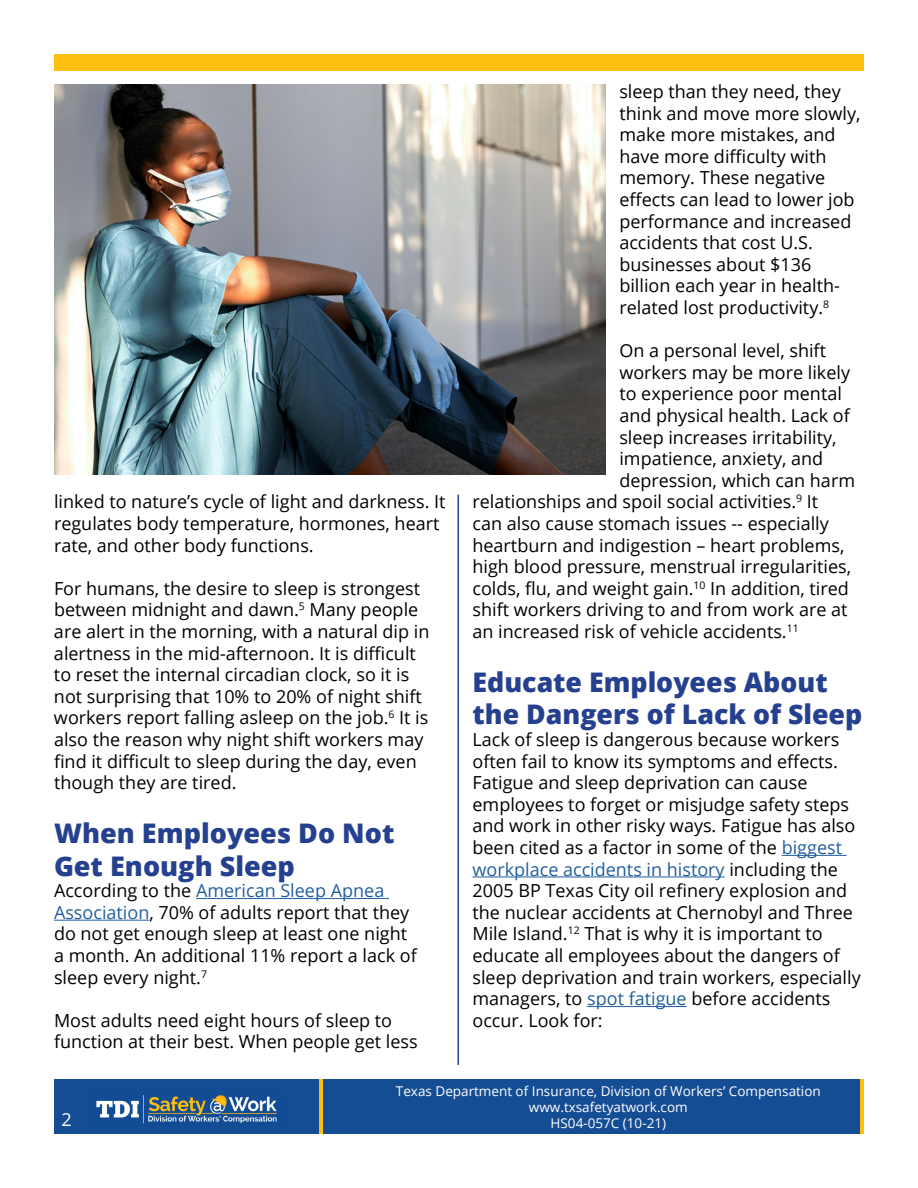
<style>
.page{position:relative;width:918px;height:1188px;background:#fff}
.page>*{position:absolute;margin:0;border:0;box-sizing:border-box;transform-origin:0 0}
.t1{font:800 27px/32.4px "Open Sans";color:#25408f}
.t2{font:18px/21.6px "Open Sans";color:#000}
.t3{font:18px "Open Sans";color:#fff}
.t4{font:13.5px/16.2px "Open Sans";color:#fff;text-align:center}
.s1{color:#215e9e}
</style>
<div class="page">
<img style="left:54px;top:84px;width:552px;height:391px">
<div style="left:54px;top:1080px;width:810px;height:54px;background:#154d94"></div>
<img style="left:96px;top:1095px;width:181px;height:29px">
<hr style="left:860px;top:1080px;width:4px;height:54px;background:#fec00f">
<hr style="left:319px;top:1080px;width:4px;height:54px;background:#fec00f">
<hr style="left:458px;top:495px;width:1px;height:570px;background:#25408f">
<div style="left:54px;top:54px;width:810px;height:17px;background:#fec00f"></div>
<hr style="left:196px;top:898px;width:193px;height:1px;background:#215e9e">
<hr style="left:54px;top:920px;width:95px;height:1px;background:#215e9e">
<hr style="left:782px;top:855px;width:65px;height:1px;background:#215e9e">
<hr style="left:472px;top:877px;width:253px;height:1px;background:#215e9e">
<hr style="left:587px;top:1006px;width:100px;height:1px;background:#215e9e">
<p class="t2" style="left:54px;top:491px;width:393px">linked to nature’s cycle of light and darkness. It regulates body temperature, hormones, heart rate, and other body functions.</p>
<p class="t2" style="left:54px;top:577px;width:377px">For humans, the desire to sleep is strongest between midnight and dawn.<sup>5</sup> Many people are alert in the morning, with a natural dip in alertness in the mid-afternoon. It is difficult to reset the internal circadian clock, so it is not surprising that 10% to 20% of night shift workers report falling asleep on the job.<sup>6</sup> It is also the reason why night shift workers may find it difficult to sleep during the day, even though they are tired.</p>
<h2 class="t1" style="left:54px;top:816px;width:342px">When Employees Do Not<br>Get Enough Sleep</h2>
<p class="t2" style="left:54px;top:879px;width:364px">According to the <span class="s1">American Sleep Apnea Association</span>, 70% of adults report that they do not get enough sleep at least one night a month. An additional 11% report a lack of sleep every night.<sup>7</sup></p>
<p class="t2" style="left:54px;top:1009px;width:365px">Most adults need eight hours of sleep to function at their best. When people get less</p>
<p class="t2" style="left:619px;top:80px;width:243px">sleep than they need, they think and move more slowly, make more mistakes, and</p>
<p class="t2" style="left:619px;top:145px;width:209px">have more difficulty with</p>
<p class="t2" style="left:619px;top:167px;width:207px">memory. These negative</p>
<p class="t2" style="left:619px;top:188px;width:237px">effects can lead to lower job</p>
<p class="t2" style="left:619px;top:210px;width:234px">performance and increased accidents that cost U.S. businesses about $136 billion each year in health&shy;related lost productivity.<sup>8</sup></p>
<p class="t2" style="left:619px;top:339px;width:237px">On a personal level, shift workers may be more likely to experience poor mental and physical health. Lack of sleep increases irritability, impatience, anxiety, and depression, which can harm</p>
<p class="t2" style="left:472px;top:491px;width:380px">relationships and spoil social activities.<sup>9</sup> It can also cause stomach issues -- especially heartburn and indigestion – heart problems, high blood pressure, menstrual irregularities, colds, flu, and weight gain.<sup>10</sup> In addition, tired shift workers driving to and from work are at an increased risk of vehicle accidents.<sup>11</sup></p>
<h2 class="t1" style="left:472px;top:665px;width:391px">Educate Employees About the Dangers of Lack of Sleep</h2>
<p class="t2" style="left:472px;top:728px;width:368px">Lack of sleep is dangerous because workers</p>
<p class="t2" style="left:472px;top:750px;width:367px">often fail to know its symptoms and effects.</p>
<p class="t2" style="left:472px;top:771px;width:384px">Fatigue and sleep deprivation can cause employees to forget or misjudge safety steps and work in other risky ways. Fatigue has also been cited as a factor in some of the <span class="s1">biggest workplace accidents in history</span> including the</p>
<p class="t2" style="left:472px;top:879px;width:376px">2005 BP Texas City oil refinery explosion and</p>
<p class="t2" style="left:472px;top:901px;width:390px">the nuclear accidents at Chernobyl and Three Mile Island.<sup>12</sup> That is why it is important to educate all employees about the dangers of sleep deprivation and train workers, especially managers, to <span class="s1">spot fatigue</span> before accidents occur. Look for:</p>
<p class="t4" style="left:396px;top:1082px;width:426px">Texas Department of Insurance, Division of Workers’ Compensation www.txsafetyatwork.com</p>
<p class="t3" style="left:62px;top:1107px;width:12px">2</p>
<p class="t4" style="left:551px;top:1115px;width:117px">HS04-057C (10-21)</p>
</div>
